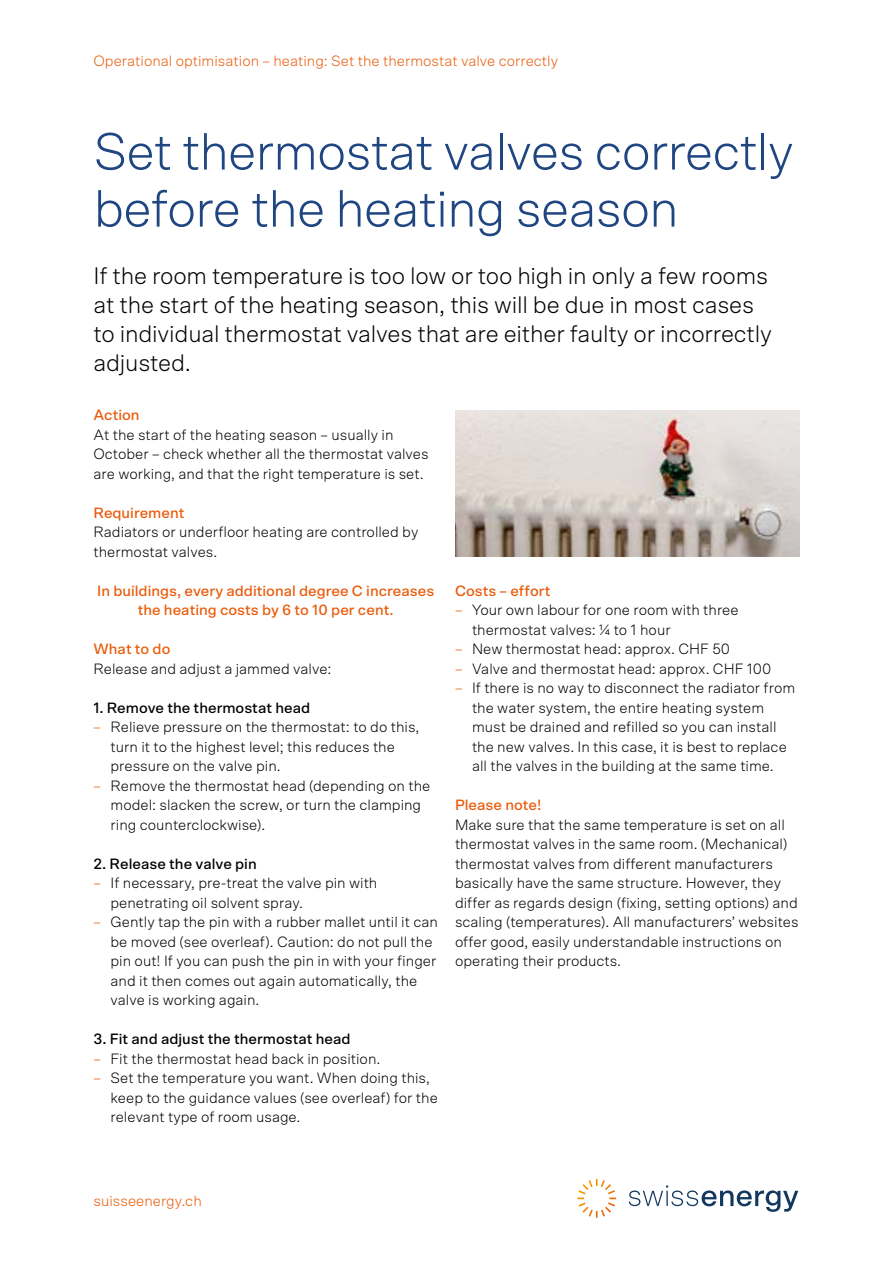
<style>
.page{position:relative;width:893px;height:1263px;background:#fff}
.page>*{position:absolute;margin:0;border:0;box-sizing:border-box;transform-origin:0 0}
.t1{font:300 52.5px/57px "Scto Grotesk A";letter-spacing:-.02em;color:#204682}
.t2{font:300 24px/29.2px "Scto Grotesk A";letter-spacing:-.01em;color:#000}
.t3{font:300 15px/19.5px "Scto Grotesk A";color:#000}
.t4{font:500 15px/19.5px "Scto Grotesk A";color:#ea5b0b;text-align:center}
.t5{font:300 15px "Scto Grotesk A";color:#ea5b0b}
.t6{font:500 15px "Scto Grotesk A";color:#000}
.s1{color:#ea5b0b}
</style>
<div class="page">
<img style="left:455px;top:410px;width:344px;height:147px">
<svg style="left:577px;top:1179px;width:39px;height:39px"></svg>
<svg style="left:629px;top:1185px;width:169px;height:27px"></svg>
<p class="t5" style="left:94px;top:52px;width:466px">Operational optimisation – heating: Set the thermostat valve correctly</p>
<h1 class="t1" style="left:94px;top:122px;width:702px">Set thermostat valves correctly before the heating season</h1>
<h2 class="t2" style="left:94px;top:260px;width:680px">If the room temperature is too low or too high in only a few rooms at the start of the heating season, this will be due in most cases to individual thermostat valves that are either faulty or incorrectly adjusted.</h2>
<p class="t4" style="left:94px;top:405px;width:48px">Action</p>
<p class="t3" style="left:94px;top:424px;width:337px">At the start of the heating season – usually in<br>October – check whether all the thermostat valves are working, and that the right temperature is set.</p>
<p class="t4" style="left:94px;top:502px;width:92px">Requirement</p>
<p class="t3" style="left:94px;top:522px;width:326px">Radiators or underfloor heating are controlled by thermostat valves.</p>
<p class="t4" style="left:97px;top:580px;width:339px">In buildings, every additional degree C increases the heating costs by 6 to 10 per cent.</p>
<p class="t4" style="left:94px;top:639px;width:78px">What to do</p>
<p class="t3" style="left:94px;top:658px;width:240px">Release and adjust a jammed valve:</p>
<p class="t6" style="left:94px;top:698px;width:218px">1. Remove the thermostat head</p>
<p class="t3" style="left:111px;top:717px;width:310px;text-indent:-17px"><span class="s1">–</span> Relieve pressure on the thermostat: to do this, turn it to the highest level; this reduces the pressure on the valve pin.</p>
<p class="t3" style="left:111px;top:775px;width:321px;text-indent:-17px"><span class="s1">–</span> Remove the thermostat head (depending on the model: slacken the screw, or turn the clamping ring counterclockwise).</p>
<p class="t6" style="left:94px;top:854px;width:165px">2. Release the valve pin</p>
<p class="t3" style="left:111px;top:873px;width:268px;text-indent:-17px"><span class="s1">–</span> If necessary, pre-treat the valve pin with penetrating oil solvent spray.</p>
<p class="t3" style="left:111px;top:912px;width:329px;text-indent:-17px"><span class="s1">–</span> Gently tap the pin with a rubber mallet until it can be moved (see overleaf). Caution: do not pull the pin out! If you can push the pin in with your finger and it then comes out again automatically, the valve is working again.</p>
<p class="t6" style="left:94px;top:1030px;width:258px">3. Fit and adjust the thermostat head</p>
<p class="t3" style="left:94px;top:1048px;width:288px"><span class="s1">–</span> Fit the thermostat head back in position.</p>
<p class="t3" style="left:111px;top:1068px;width:329px;text-indent:-17px"><span class="s1">–</span> Set the temperature you want. When doing this, keep to the guidance values (see overleaf) for the relevant type of room usage.</p>
<p class="t4" style="left:455px;top:580px;width:97px">Costs – effort</p>
<p class="t3" style="left:472px;top:600px;width:268px;text-indent:-17px"><span class="s1">–</span> Your own labour for one room with three thermostat valves: ¼ to 1 hour</p>
<p class="t3" style="left:455px;top:639px;width:276px"><span class="s1">–</span> New thermostat head: approx. CHF 50</p>
<p class="t3" style="left:455px;top:658px;width:318px"><span class="s1">–</span> Valve and thermostat head: approx. CHF 100</p>
<p class="t3" style="left:472px;top:678px;width:325px;text-indent:-17px"><span class="s1">–</span> If there is no way to disconnect the radiator from the water system, the entire heating system must be drained and refilled so you can install the new valves. In this case, it is best to replace all the valves in the building at the same time.</p>
<p class="t4" style="left:455px;top:795px;width:88px">Please note!</p>
<p class="t3" style="left:455px;top:814px;width:345px">Make sure that the same temperature is set on all thermostat valves in the same room. (Mechanical) thermostat valves from different manufacturers basically have the same structure. However, they differ as regards design (fixing, setting options) and scaling (temperatures). All manufacturers’ websites offer good, easily understandable instructions on operating their products.</p>
<p class="t5" style="left:94px;top:1191px;width:110px">suisseenergy.ch</p>
</div>
